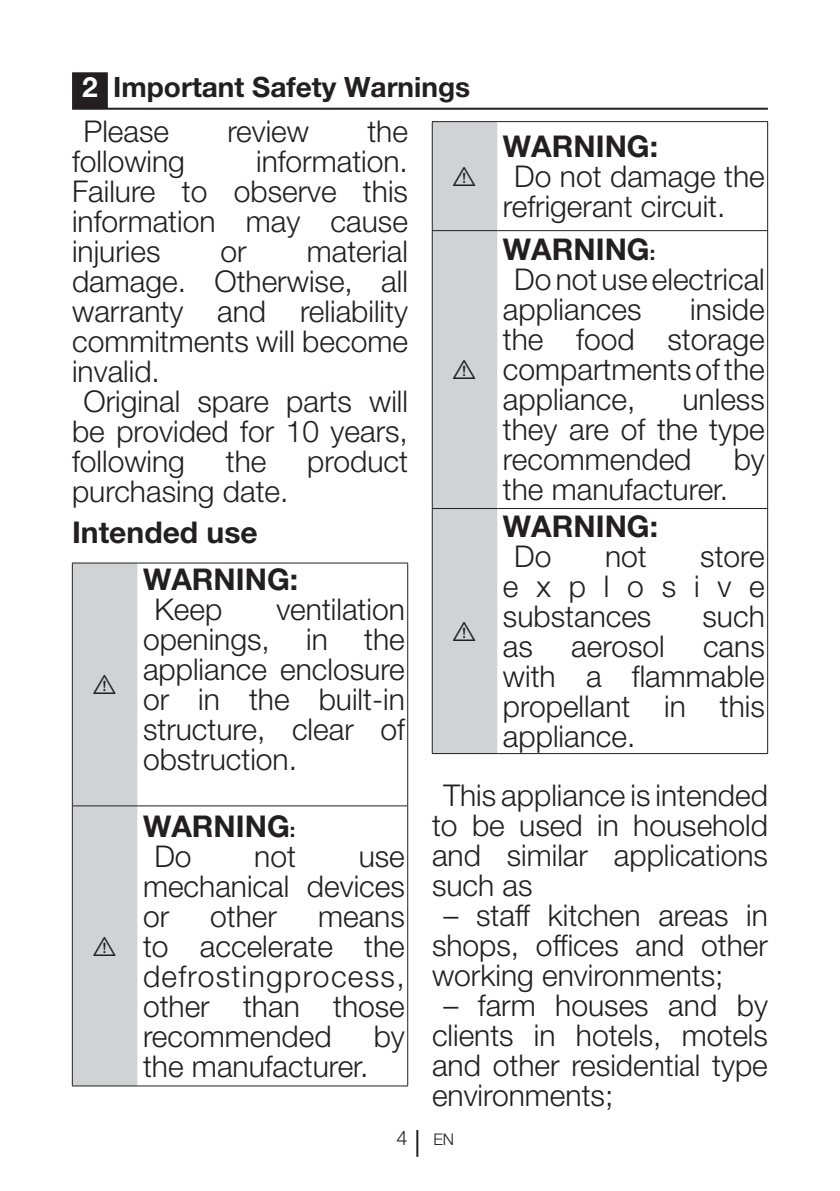
<style>
.page{position:relative;width:840px;height:1191px;background:#fff}
.page>*{position:absolute;margin:0;border:0;box-sizing:border-box;transform-origin:0 0}
.t1{font:300 30px/30px "Helvetica Neue LT Pro";color:#231f20;text-align:justify}
.t2{font:700 30px/30px "Helvetica Neue LT Pro";color:#231f20}
.t3{font:700 28px "Helvetica Neue LT Pro";color:#231f20}
.t4{font:24px "ZIWARNUN";color:#231f20}
.t5{font:300 20px "Helvetica Neue LT Pro";color:#231f20}
.t6{font:300 16px "Helvetica Neue LT Pro";color:#231f20}
.s1{color:#fff}
.s2{font-size:20px}
.s3{font-weight:300}
</style>
<div class="page">
<hr style="left:416px;top:1130px;width:2px;height:26px;background:#231f20">
<div style="left:73px;top:73px;width:34px;height:34px;background:#231f20"></div>
<div style="left:72px;top:72px;width:36px;height:36px;border:2px solid #231f20"></div>
<hr style="left:72px;top:108px;width:695px;height:2px;background:#231f20">
<div style="left:73px;top:563px;width:64px;height:522px;background:#d1d2d4"></div>
<hr style="left:72px;top:562px;width:65px;height:1px;background:#231f20">
<hr style="left:72px;top:563px;width:1px;height:242px;background:#231f20">
<hr style="left:137px;top:562px;width:271px;height:1px;background:#231f20">
<hr style="left:407px;top:563px;width:1px;height:242px;background:#231f20">
<hr style="left:72px;top:805px;width:65px;height:1px;background:#231f20">
<hr style="left:72px;top:806px;width:1px;height:279px;background:#231f20">
<hr style="left:137px;top:805px;width:271px;height:1px;background:#231f20">
<hr style="left:407px;top:806px;width:1px;height:279px;background:#231f20">
<hr style="left:72px;top:1085px;width:65px;height:1px;background:#231f20">
<hr style="left:137px;top:1085px;width:271px;height:1px;background:#231f20">
<svg style="left:432px;top:122px;width:65px;height:631px;fill:#d1d2d4"></svg>
<hr style="left:432px;top:121px;width:65px;height:1px;background:#231f20">
<hr style="left:431px;top:122px;width:1px;height:108px;background:#231f20">
<hr style="left:497px;top:121px;width:270px;height:1px;background:#231f20">
<hr style="left:766px;top:122px;width:1px;height:108px;background:#231f20">
<hr style="left:432px;top:230px;width:65px;height:1px;background:#231f20">
<hr style="left:431px;top:231px;width:1px;height:277px;background:#231f20">
<hr style="left:497px;top:230px;width:270px;height:1px;background:#231f20">
<hr style="left:766px;top:231px;width:1px;height:277px;background:#231f20">
<hr style="left:431px;top:509px;width:1px;height:244px;background:#231f20">
<hr style="left:766px;top:509px;width:1px;height:244px;background:#231f20">
<hr style="left:432px;top:508px;width:65px;height:1px;background:#231f20">
<hr style="left:497px;top:508px;width:270px;height:1px;background:#231f20">
<hr style="left:432px;top:753px;width:65px;height:1px;background:#231f20">
<hr style="left:497px;top:753px;width:270px;height:1px;background:#231f20">
<p class="t3" style="left:82px;top:70px;width:389px"><span class="s1">2</span> Important Safety Warnings</p>
<p class="t1" style="left:83px;top:116px;width:87px">Please</p>
<p class="t1" style="left:227px;top:116px;width:83px">review</p>
<p class="t1" style="left:367px;top:116px;width:42px">the</p>
<p class="t1" style="left:72px;top:146px;width:114px">following</p>
<p class="t2" style="left:502px;top:130px;width:156px">WARNING:</p>
<p class="t1" style="left:502px;top:160px;width:263px;text-indent:11px">Do not damage the refrigerant circuit.</p>
<p class="t1" style="left:72px;top:146px;width:337px;text-indent:184px">information.<br>Failure to observe this information may cause injuries</p>
<p class="t4" style="left:453px;top:163px;width:25px">A</p>
<p class="t2" style="left:502px;top:234px;width:154px">WARNING<span class="s2">:</span></p>
<p class="t1" style="left:514px;top:264px;width:252px">Do not use electrical</p>
<p class="t1" style="left:502px;top:294px;width:140px">appliances</p>
<p class="t1" style="left:220px;top:236px;width:28px">or</p>
<p class="t1" style="left:306px;top:236px;width:103px">material</p>
<p class="t1" style="left:72px;top:266px;width:337px">damage. Otherwise, all</p>
<p class="t1" style="left:72px;top:296px;width:337px">warranty and reliability</p>
<p class="t1" style="left:72px;top:326px;width:337px">commitments will become</p>
<p class="t1" style="left:72px;top:356px;width:89px">invalid.</p>
<p class="t1" style="left:83px;top:386px;width:326px">Original spare parts will</p>
<p class="t1" style="left:72px;top:416px;width:337px">be provided for 10 years,</p>
<p class="t1" style="left:72px;top:446px;width:114px">following</p>
<p class="t1" style="left:226px;top:446px;width:42px">the</p>
<p class="t1" style="left:307px;top:446px;width:102px">product</p>
<p class="t1" style="left:72px;top:476px;width:218px">purchasing date.</p>
<p class="t2" style="left:72px;top:517px;width:187px">Intended use</p>
<p class="t1" style="left:502px;top:294px;width:263px;text-indent:187px">inside the food storage compartments of the appliance,</p>
<p class="t4" style="left:453px;top:357px;width:25px">A</p>
<p class="t1" style="left:502px;top:384px;width:263px;text-indent:179px">unless they are of the type recommended</p>
<p class="t1" style="left:733px;top:444px;width:33px">by</p>
<p class="t1" style="left:502px;top:474px;width:227px">the manufacturer.</p>
<p class="t2" style="left:502px;top:510px;width:156px">WARNING:</p>
<p class="t1" style="left:514px;top:540px;width:39px">Do</p>
<p class="t1" style="left:604px;top:540px;width:43px">not</p>
<p class="t1" style="left:502px;top:540px;width:263px;text-indent:197px">store explosive substances</p>
<p class="t2" style="left:143px;top:564px;width:156px">WARNING:</p>
<p class="t1" style="left:154px;top:594px;width:69px">Keep</p>
<p class="t1" style="left:143px;top:594px;width:263px;text-indent:133px">ventilation openings, in the appliance enclosure or in the built-in structure, clear of obstruction.</p>
<p class="t1" style="left:702px;top:600px;width:64px">such</p>
<p class="t4" style="left:453px;top:618px;width:25px">A</p>
<p class="t1" style="left:502px;top:630px;width:32px">as</p>
<p class="t1" style="left:571px;top:630px;width:95px">aerosol</p>
<p class="t1" style="left:502px;top:630px;width:263px;text-indent:200px">cans with a flammable propellant in this appliance.</p>
<p class="t1" style="left:432px;top:779px;width:337px;text-indent:11px">This appliance is intended to be used in household and similar applications such as</p>
<p class="t1" style="left:432px;top:899px;width:337px;text-indent:11px">– staff kitchen areas in shops, offices and other working environments;</p>
<p class="t1" style="left:432px;top:989px;width:337px;text-indent:11px">– farm houses and by clients in hotels, motels and other residential type environments;</p>
<p class="t4" style="left:93px;top:671px;width:25px">A</p>
<p class="t2" style="left:154px;top:810px;width:142px;text-indent:-11px">WARNING<span class="s2">:<br></span><span class="s3">Do</span></p>
<p class="t1" style="left:254px;top:840px;width:43px">not</p>
<p class="t1" style="left:143px;top:840px;width:263px;text-indent:215px">use mechanical devices or</p>
<p class="t1" style="left:210px;top:900px;width:68px">other</p>
<p class="t1" style="left:143px;top:900px;width:263px;text-indent:175px">means to accelerate the defrostingprocess, other than those recommended</p>
<p class="t4" style="left:93px;top:933px;width:25px">A</p>
<p class="t1" style="left:373px;top:1020px;width:33px">by</p>
<p class="t1" style="left:143px;top:1050px;width:227px">the manufacturer.</p>
<p class="t5" style="left:396px;top:1125px;width:13px">4</p>
<p class="t6" style="left:433px;top:1129px;width:22px">EN</p>
</div>
